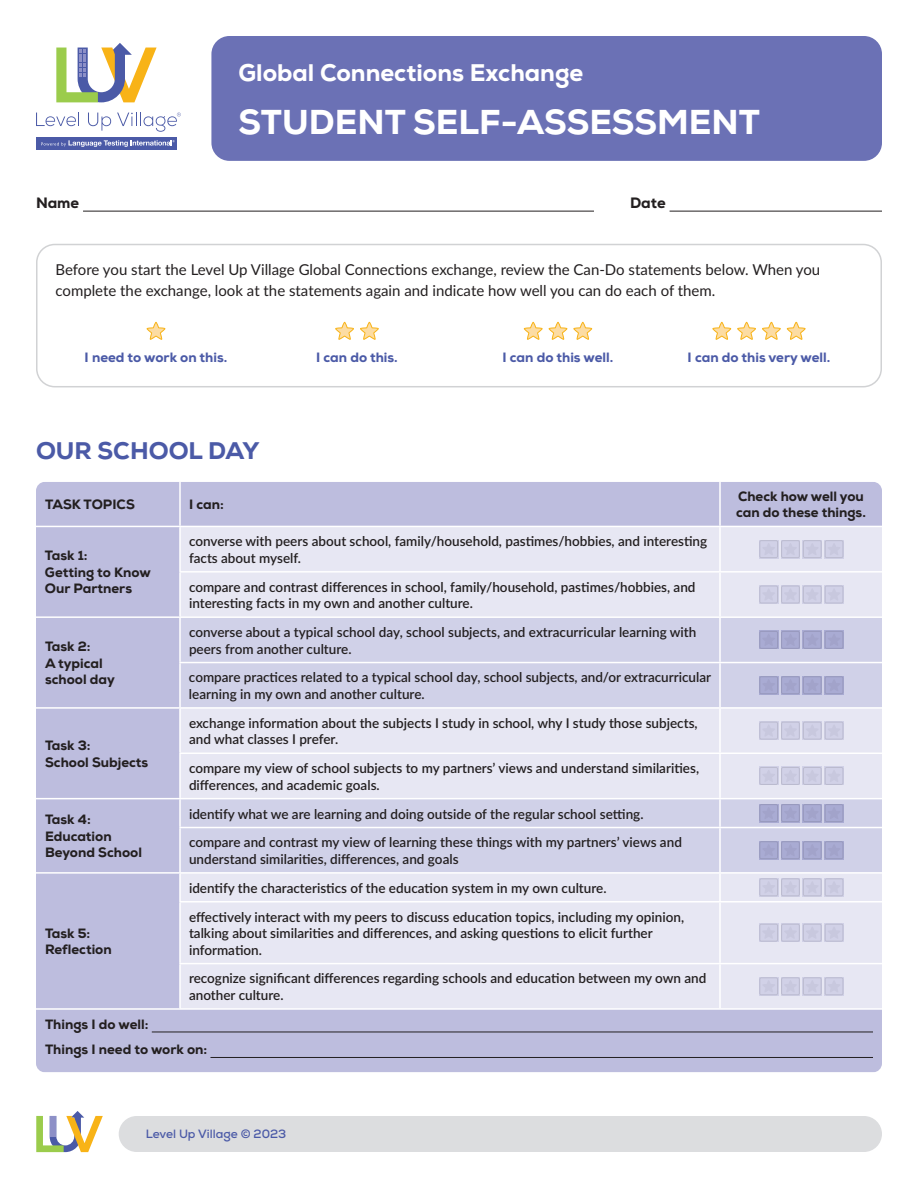
<style>
.page{position:relative;width:918px;height:1188px;background:#fff}
.page>*{position:absolute;margin:0;border:0;box-sizing:border-box;transform-origin:0 0}
.t1{font:800 34.5px "Nexa";color:#fff}
.t2{font:800 24px "Nexa";color:#fff}
.t3{font:800 24px "Nexa";color:#4b5aa7}
.t4{font:15px/21px "Lato";color:#231f20}
.t5{font:800 15px "Nexa";color:#231f20}
.t6{font:600 13.5px/16.5px "Lato";color:#231f20}
.t7{font:800 13.5px/16.5px "Nexa";color:#231f20}
.t8{font:800 13.5px "Nexa";color:#4b5aa7}
.t9{font:700 12px "Nexa";color:#4b5aa7}
</style>
<div class="page">
<hr style="left:83px;top:211px;width:511px;height:1px;background:#231f20">
<hr style="left:670px;top:211px;width:212px;height:1px;background:#231f20">
<div style="left:211px;top:36px;width:671px;height:125px;background:#6b71b5;border-radius:18px"></div>
<svg style="left:36px;top:113px;width:43px;height:13px"></svg>
<svg style="left:88px;top:113px;width:23px;height:18px"></svg>
<svg style="left:117px;top:112px;width:64px;height:20px"></svg>
<div style="left:36px;top:137px;width:141px;height:13px;background:#4b5aa7"></div>
<svg style="left:41px;top:140px;width:134px;height:7px"></svg>
<svg style="left:56px;top:43px;width:101px;height:59px"></svg>
<svg style="left:147px;top:322px;width:18px;height:18px"></svg>
<svg style="left:335px;top:322px;width:19px;height:18px"></svg>
<svg style="left:360px;top:322px;width:19px;height:18px"></svg>
<svg style="left:524px;top:322px;width:19px;height:18px"></svg>
<svg style="left:549px;top:322px;width:18px;height:18px"></svg>
<svg style="left:573px;top:322px;width:19px;height:18px"></svg>
<svg style="left:712px;top:322px;width:19px;height:18px"></svg>
<svg style="left:737px;top:322px;width:19px;height:18px"></svg>
<svg style="left:762px;top:322px;width:19px;height:18px"></svg>
<svg style="left:787px;top:322px;width:19px;height:18px"></svg>
<div style="left:36px;top:244px;width:846px;height:143px;border:2px solid #d1d2d4;border-radius:18px"></div>
<div style="left:36px;top:482px;width:846px;height:590px;background:#bdbdde"></div>
<div style="left:181px;top:527px;width:701px;height:481px;background:#e7e7f3"></div>
<svg style="left:181px;top:618px;width:701px;height:254px;background:#d8d9ec"></svg>
<hr style="left:179px;top:482px;width:2px;height:44px;background:#fff">
<hr style="left:719px;top:482px;width:2px;height:44px;background:#fff">
<hr style="left:36px;top:526px;width:144px;height:1px;background:#fff">
<hr style="left:180px;top:526px;width:540px;height:1px;background:#fff">
<hr style="left:179px;top:527px;width:2px;height:44px;background:#fff">
<hr style="left:720px;top:526px;width:162px;height:1px;background:#fff">
<hr style="left:719px;top:527px;width:2px;height:44px;background:#fff">
<hr style="left:179px;top:571px;width:541px;height:2px;background:#fff">
<hr style="left:179px;top:573px;width:2px;height:43px;background:#fff">
<hr style="left:720px;top:571px;width:162px;height:2px;background:#fff">
<hr style="left:719px;top:573px;width:2px;height:43px;background:#fff">
<hr style="left:36px;top:616px;width:144px;height:2px;background:#fff">
<hr style="left:180px;top:616px;width:540px;height:2px;background:#fff">
<hr style="left:179px;top:618px;width:2px;height:44px;background:#fff">
<hr style="left:720px;top:616px;width:162px;height:2px;background:#fff">
<hr style="left:719px;top:618px;width:2px;height:44px;background:#fff">
<hr style="left:179px;top:662px;width:541px;height:1px;background:#fff">
<hr style="left:179px;top:663px;width:2px;height:44px;background:#fff">
<hr style="left:720px;top:662px;width:162px;height:1px;background:#fff">
<hr style="left:719px;top:663px;width:2px;height:44px;background:#fff">
<hr style="left:36px;top:707px;width:144px;height:2px;background:#fff">
<hr style="left:180px;top:707px;width:540px;height:2px;background:#fff">
<hr style="left:179px;top:709px;width:2px;height:44px;background:#fff">
<hr style="left:720px;top:707px;width:162px;height:2px;background:#fff">
<hr style="left:719px;top:709px;width:2px;height:44px;background:#fff">
<hr style="left:179px;top:753px;width:541px;height:1px;background:#fff">
<hr style="left:179px;top:754px;width:2px;height:44px;background:#fff">
<hr style="left:720px;top:753px;width:162px;height:1px;background:#fff">
<hr style="left:719px;top:754px;width:2px;height:44px;background:#fff">
<hr style="left:36px;top:798px;width:144px;height:1px;background:#fff">
<hr style="left:180px;top:798px;width:540px;height:1px;background:#fff">
<hr style="left:179px;top:799px;width:2px;height:28px;background:#fff">
<hr style="left:720px;top:798px;width:162px;height:1px;background:#fff">
<hr style="left:719px;top:799px;width:2px;height:28px;background:#fff">
<hr style="left:179px;top:827px;width:541px;height:1px;background:#fff">
<hr style="left:179px;top:828px;width:2px;height:44px;background:#fff">
<hr style="left:720px;top:827px;width:162px;height:1px;background:#fff">
<hr style="left:719px;top:828px;width:2px;height:44px;background:#fff">
<hr style="left:36px;top:872px;width:144px;height:2px;background:#fff">
<hr style="left:180px;top:872px;width:540px;height:2px;background:#fff">
<hr style="left:179px;top:874px;width:2px;height:27px;background:#fff">
<hr style="left:720px;top:872px;width:162px;height:2px;background:#fff">
<hr style="left:719px;top:874px;width:2px;height:27px;background:#fff">
<hr style="left:179px;top:901px;width:541px;height:2px;background:#fff">
<hr style="left:179px;top:903px;width:2px;height:60px;background:#fff">
<hr style="left:720px;top:901px;width:162px;height:2px;background:#fff">
<hr style="left:719px;top:903px;width:2px;height:60px;background:#fff">
<hr style="left:179px;top:963px;width:541px;height:1px;background:#fff">
<hr style="left:179px;top:964px;width:2px;height:44px;background:#fff">
<hr style="left:720px;top:963px;width:162px;height:1px;background:#fff">
<hr style="left:719px;top:964px;width:2px;height:44px;background:#fff">
<hr style="left:36px;top:1008px;width:144px;height:2px;background:#fff">
<hr style="left:180px;top:1008px;width:540px;height:2px;background:#fff">
<hr style="left:720px;top:1008px;width:162px;height:2px;background:#fff">
<svg style="left:759px;top:540px;width:84px;height:18px;background:#cccce1"></svg>
<svg style="left:759px;top:585px;width:84px;height:18px;background:#cdcde2"></svg>
<svg style="left:759px;top:631px;width:84px;height:18px;background:#a7a8ce"></svg>
<svg style="left:759px;top:676px;width:84px;height:18px;background:#a7a8ce"></svg>
<svg style="left:759px;top:722px;width:84px;height:18px;background:#cdcde2"></svg>
<svg style="left:759px;top:767px;width:84px;height:18px;background:#cccce1"></svg>
<svg style="left:759px;top:804px;width:84px;height:18px;background:#a7a8ce"></svg>
<svg style="left:759px;top:841px;width:84px;height:18px;background:#a7a8ce"></svg>
<svg style="left:759px;top:878px;width:84px;height:18px;background:#cccce1"></svg>
<svg style="left:759px;top:924px;width:84px;height:18px;background:#cccce1"></svg>
<svg style="left:759px;top:977px;width:84px;height:18px;background:#cccce1"></svg>
<hr style="left:152px;top:1032px;width:721px;height:1px;background:#231f20">
<hr style="left:210px;top:1057px;width:663px;height:1px;background:#231f20">
<div style="left:119px;top:1116px;width:763px;height:36px;background:#dcdddf;border-radius:18px"></div>
<svg style="left:36px;top:1111px;width:67px;height:41px"></svg>
<h2 class="t2" style="left:238px;top:57px;width:347px">Global Connections Exchange</h2>
<h1 class="t1" style="left:238px;top:100px;width:523px">STUDENT SELF-ASSESSMENT</h1>
<p class="t5" style="left:36px;top:193px;width:45px">Name</p>
<p class="t5" style="left:630px;top:193px;width:37px">Date</p>
<p class="t4" style="left:56px;top:259px;width:766px">Before you start the Level Up Village Global Connections exchange, review the Can-Do statements below. When you complete the exchange, look at the statements again and indicate how well you can do each of them.</p>
<p class="t8" style="left:85px;top:349px;width:144px">I need to work on this.</p>
<p class="t8" style="left:316px;top:349px;width:83px">I can do this.</p>
<p class="t8" style="left:503px;top:349px;width:112px">I can do this well.</p>
<p class="t8" style="left:688px;top:349px;width:144px">I can do this very well.</p>
<h2 class="t3" style="left:36px;top:436px;width:225px">OUR SCHOOL DAY</h2>
<p class="t7" style="left:45px;top:496px;width:91px">TASK TOPICS</p>
<p class="t7" style="left:189px;top:496px;width:36px">I can:</p>
<p class="t7" style="left:736px;top:488px;width:131px">Check how well you can do these things.</p>
<p class="t7" style="left:45px;top:547px;width:107px">Task 1:<br>Getting to Know<br>Our Partners</p>
<p class="t6" style="left:189px;top:533px;width:520px">converse with peers about school, family/household, pastimes/hobbies, and interesting facts about myself.</p>
<p class="t6" style="left:189px;top:578px;width:508px">compare and contrast differences in school, family/household, pastimes/hobbies, and interesting facts in my own and another culture.</p>
<p class="t7" style="left:45px;top:638px;width:71px">Task 2:<br>A typical school day</p>
<p class="t7" style="left:45px;top:737px;width:105px">Task 3:<br>School Subjects</p>
<p class="t6" style="left:189px;top:623px;width:509px">converse about a typical school day, school subjects, and extracurricular learning with peers from another culture.</p>
<p class="t6" style="left:189px;top:669px;width:524px">compare practices related to a typical school day, school subjects, and/or extracurricular learning in my own and another culture.</p>
<p class="t6" style="left:189px;top:714px;width:510px">exchange information about the subjects I study in school, why I study those subjects, and what classes I prefer.</p>
<p class="t6" style="left:189px;top:759px;width:512px">compare my view of school subjects to my partners’ views and understand similarities, differences, and academic goals.</p>
<p class="t7" style="left:45px;top:811px;width:99px">Task 4:<br>Education<br>Beyond School</p>
<p class="t6" style="left:189px;top:799px;width:494px;line-height:28.8px">identify what we are learning and doing outside of the regular school setting. compare and contrast my view of learning these things with my partners’ views and</p>
<p class="t6" style="left:189px;top:850px;width:271px">understand similarities, differences, and goals</p>
<p class="t6" style="left:189px;top:873px;width:497px;line-height:28.8px">identify the characteristics of the education system in my own culture.<br>effectively interact with my peers to discuss education topics, including my opinion,</p>
<p class="t6" style="left:189px;top:924px;width:465px">talking about similarities and differences, and asking questions to elicit further information.</p>
<p class="t6" style="left:189px;top:970px;width:519px">recognize significant differences regarding schools and education between my own and another culture.</p>
<p class="t7" style="left:45px;top:1011px;width:164px;line-height:25.5px">Things I do well:<br>Things I need to work on:</p>
<p class="t7" style="left:45px;top:925px;width:68px">Task 5:<br>Reflection</p>
<p class="t9" style="left:146px;top:1126px;width:142px">Level Up Village © 2023</p>
</div>
